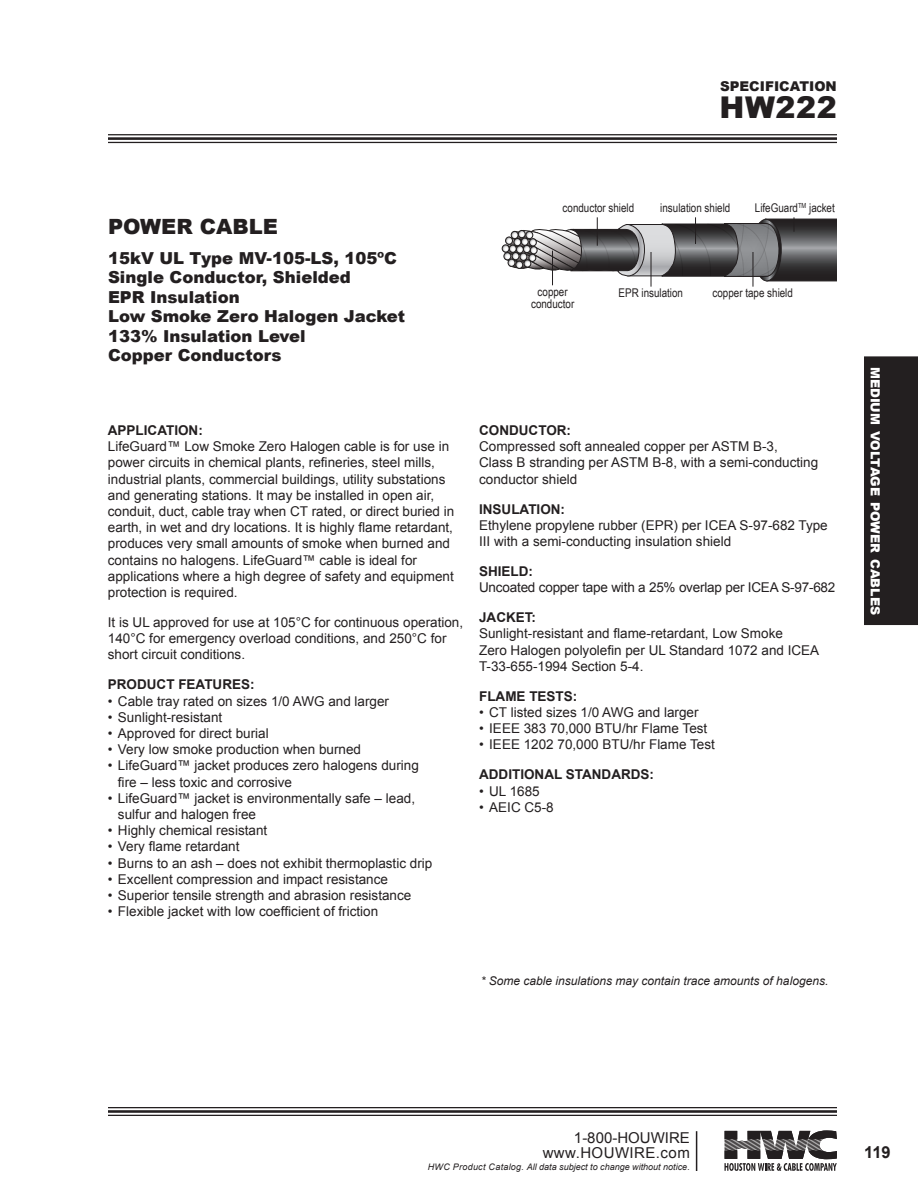
<style>
.page{position:relative;width:918px;height:1188px;background:#fff}
.page>*{position:absolute;margin:0;border:0;box-sizing:border-box;transform-origin:0 0}
.t1{font:900 30px "Arial";letter-spacing:.02em;color:#231f20}
.t2{font:900 21px "Arial";color:#231f20}
.t3{font:900 16.5px "Arial";color:#231f20}
.t4{font:700 16.5px "Arial";color:#231f20}
.t5{font:15px/15px "Arial";letter-spacing:.03em;color:#231f20;text-align:right}
.t6{font:13.5px/16.2px "Arial";color:#231f20}
.t7{font:700 13.5px "Arial";color:#231f20}
.t8{font:900 13.5px "Arial";color:#231f20}
.t9{font:900 12.6px "Arial";color:#fff}
.t10{font:12px "Arial Narrow";color:#231f20}
.t11{font:italic 12px "Arial";color:#231f20}
.t12{font:italic 9px "Arial";color:#231f20}
.s1{font-weight:700}
</style>
<div class="page">
<hr style="left:108px;top:134px;width:729px;height:1px;background:#231f20">
<hr style="left:108px;top:137px;width:729px;height:3px;background:#231f20">
<hr style="left:108px;top:142px;width:729px;height:1px;background:#231f20">
<hr style="left:108px;top:1107px;width:729px;height:1px;background:#231f20">
<hr style="left:108px;top:1110px;width:729px;height:3px;background:#231f20">
<hr style="left:108px;top:1115px;width:729px;height:1px;background:#231f20">
<div style="left:864px;top:356px;width:54px;height:269px;background:#231f20"></div>
<svg style="left:724px;top:1130px;width:113px;height:41px"></svg>
<hr style="left:696px;top:1131px;width:1px;height:40px;background:#231f20">
<hr style="left:552px;top:251px;width:1px;height:34px;background:#231f20">
<hr style="left:651px;top:252px;width:1px;height:35px;background:#231f20">
<hr style="left:753px;top:252px;width:1px;height:35px;background:#231f20">
<svg style="left:502px;top:217px;width:335px;height:64px"></svg>
<p class="t8" style="left:720px;top:76px;width:118px">SPECIFICATION</p>
<p class="t1" style="left:719px;top:85px;width:119px">HW222</p>
<p class="t2" style="left:108px;top:211px;width:171px">POWER CABLE</p>
<p class="t3" style="left:108px;top:246px;width:290px">15kV UL Type MV-105-LS, 105ºC</p>
<p class="t3" style="left:108px;top:265px;width:244px">Single Conductor, Shielded</p>
<p class="t3" style="left:108px;top:285px;width:133px">EPR Insulation</p>
<p class="t3" style="left:108px;top:304px;width:299px">Low Smoke Zero Halogen Jacket</p>
<p class="t3" style="left:108px;top:324px;width:199px">133% Insulation Level</p>
<p class="t3" style="left:108px;top:343px;width:175px">Copper Conductors</p>
<p class="t10" style="left:563px;top:199px;width:73px">conductor shield</p>
<p class="t10" style="left:660px;top:199px;width:72px">insulation shield</p>
<p class="t10" style="left:755px;top:199px;width:81px">LifeGuard<sup>TM</sup> jacket</p>
<p class="t10" style="left:538px;top:283px;width:32px">copper</p>
<p class="t10" style="left:531px;top:295px;width:45px">conductor</p>
<p class="t10" style="left:619px;top:284px;width:66px">EPR insulation</p>
<p class="t10" style="left:713px;top:284px;width:82px">copper tape shield</p>
<p class="t6" style="left:108px;top:422px;width:348px"><span class="s1">APPLICATION:<br></span>LifeGuard™ Low Smoke Zero Halogen cable is for use in power circuits in chemical plants, refineries, steel mills, industrial plants, commercial buildings, utility substations and generating stations. It may be installed in open air, conduit, duct, cable tray when CT rated, or direct buried in earth, in wet and dry locations. It is highly flame retardant, produces very small amounts of smoke when burned and contains no halogens. LifeGuard™ cable is ideal for applications where a high degree of safety and equipment protection is required.</p>
<p class="t6" style="left:108px;top:614px;width:357px">It is UL approved for use at 105°C for continuous operation,<br>140°C for emergency overload conditions, and 250°C for short circuit conditions.</p>
<p class="t7" style="left:108px;top:676px;width:148px">PRODUCT FEATURES:</p>
<p class="t6" style="left:108px;top:693px;width:283px">• Cable tray rated on sizes 1/0 AWG and larger</p>
<p class="t6" style="left:108px;top:709px;width:116px">• Sunlight-resistant</p>
<p class="t6" style="left:108px;top:725px;width:162px">• Approved for direct burial</p>
<p class="t6" style="left:108px;top:742px;width:255px">• Very low smoke production when burned</p>
<p class="t6" style="left:108px;top:758px;width:313px">• LifeGuard™ jacket produces zero halogens during</p>
<p class="t6" style="left:118px;top:774px;width:176px">fire – less toxic and corrosive</p>
<p class="t6" style="left:108px;top:790px;width:309px">• LifeGuard™ jacket is environmentally safe – lead,</p>
<p class="t6" style="left:118px;top:806px;width:140px">sulfur and halogen free</p>
<p class="t6" style="left:108px;top:823px;width:161px">• Highly chemical resistant</p>
<p class="t6" style="left:108px;top:839px;width:133px">• Very flame retardant</p>
<p class="t6" style="left:108px;top:855px;width:326px">• Burns to an ash – does not exhibit thermoplastic drip</p>
<p class="t6" style="left:108px;top:871px;width:282px">• Excellent compression and impact resistance</p>
<p class="t6" style="left:108px;top:887px;width:305px">• Superior tensile strength and abrasion resistance</p>
<p class="t6" style="left:108px;top:904px;width:272px">• Flexible jacket with low coefficient of friction</p>
<p class="t6" style="left:479px;top:422px;width:341px"><span class="s1">CONDUCTOR:<br></span>Compressed soft annealed copper per ASTM B-3,<br>Class B stranding per ASTM B-8, with a semi-conducting conductor shield</p>
<p class="t6" style="left:479px;top:501px;width:350px"><span class="s1">INSULATION:<br></span>Ethylene propylene rubber (EPR) per ICEA S-97-682 Type<br>III with a semi-conducting insulation shield</p>
<p class="t6" style="left:479px;top:563px;width:358px"><span class="s1">SHIELD:<br></span>Uncoated copper tape with a 25% overlap per ICEA S-97-682</p>
<p class="t6" style="left:479px;top:610px;width:342px"><span class="s1">JACKET:<br></span>Sunlight-resistant and flame-retardant, Low Smoke<br>Zero Halogen polyolefin per UL Standard 1072 and ICEA T-33-655-1994 Section 5-4.</p>
<p class="t7" style="left:479px;top:687px;width:100px">FLAME TESTS:</p>
<p class="t6" style="left:479px;top:704px;width:221px">• CT listed sizes 1/0 AWG and larger</p>
<p class="t6" style="left:479px;top:721px;width:230px">• IEEE 383 70,000 BTU/hr Flame Test</p>
<p class="t6" style="left:479px;top:737px;width:237px">• IEEE 1202 70,000 BTU/hr Flame Test</p>
<p class="t7" style="left:479px;top:766px;width:176px">ADDITIONAL STANDARDS:</p>
<p class="t6" style="left:479px;top:783px;width:62px">• UL 1685</p>
<p class="t6" style="left:479px;top:799px;width:76px">• AEIC C5-8</p>
<p class="t11" style="left:481px;top:973px;width:349px">* Some cable insulations may contain trace amounts of halogens.</p>
<p class="t9" style="left:884px;top:367px;width:250px;rotate:90deg">medium voltage power cables</p>
<p class="t5" style="left:543px;top:1130px;width:149px">1-800-HOUWIRE www.HOUWIRE.com</p>
<p class="t12" style="left:428px;top:1161px;width:263px">HWC Product Catalog. All data subject to change without notice.</p>
<p class="t4" style="left:864px;top:1141px;width:28px">119</p>
</div>
